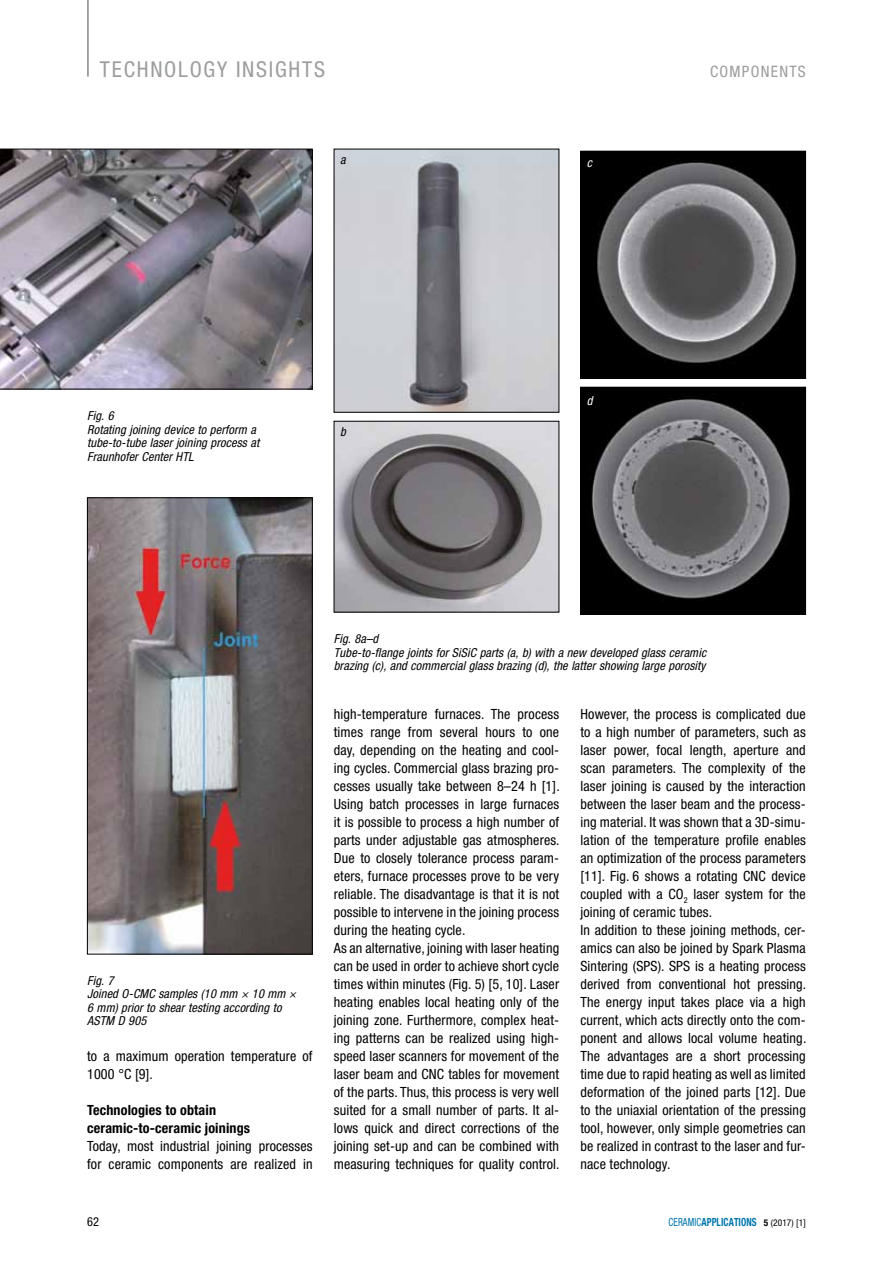
<style>
.page{position:relative;width:893px;height:1263px;background:#fff}
.page>*{position:absolute;margin:0;border:0;box-sizing:border-box;transform-origin:0 0}
.t1{font:condensed 21.9px "Helvetica Neue";letter-spacing:.08em;color:#9c9d9d}
.t2{font:condensed 15.75px "Helvetica Neue";letter-spacing:.08em;color:#9c9d9d}
.t3{font:condensed 14.1px/18px "Helvetica Neue";letter-spacing:.01em;color:#000}
.t4{font:700 condensed 14.1px/18px "Helvetica Neue";letter-spacing:.01em;color:#000}
.t5{font:italic condensed 12.3px/13.5px "Helvetica Neue";letter-spacing:.01em;color:#000}
.t6{font:condensed 12.3px "Helvetica Neue";color:#000}
.t7{font:italic condensed 12.3px "Helvetica Neue";color:#fff}
.t8{font:700 condensed 11.25px "Helvetica Neue";letter-spacing:.01em;color:#0077ae;scale:.83 1}
.s1{font-weight:400}
.s2{font-size:9.3px;color:#000}
.s3{font-weight:400;font-size:9.3px;color:#000}
</style>
<div class="page">
<hr style="left:87px;top:0;width:2px;height:77px;background:#878786">
<svg style="left:0;top:149px;width:313px;height:240px;background:#837e87"></svg>
<img style="left:89px;top:499px;width:222px;height:453px">
<div style="left:87px;top:497px;width:226px;height:457px;border:1px solid #000"></div>
<img style="left:336px;top:151px;width:221px;height:259px">
<img style="left:336px;top:423px;width:221px;height:187px">
<img style="left:582px;top:153px;width:222px;height:223px">
<div style="left:580px;top:151px;width:226px;height:227px;border:1px solid #000"></div>
<img style="left:582px;top:389px;width:222px;height:223px">
<div style="left:580px;top:387px;width:226px;height:227px;border:1px solid #000"></div>
<h1 class="t1" style="left:100px;top:56px;width:227px">TECHNOLOGY INSIGHTS</h1>
<p class="t2" style="left:710px;top:62px;width:97px">COMPONENTS</p>
<p class="t5" style="left:340px;top:153px;width:7px">a</p>
<p class="t7" style="left:587px;top:156px;width:7px">c</p>
<p class="t5" style="left:87px;top:409px;width:174px">Fig. 6<br>Rotating joining device to perform a tube-to-tube laser joining process at<br>Fraunhofer Center HTL</p>
<p class="t5" style="left:340px;top:424px;width:7px">b</p>
<p class="t7" style="left:587px;top:394px;width:7px">d</p>
<p class="t5" style="left:87px;top:973px;width:211px">Fig. 7<br>Joined O-CMC samples (10 mm × 10 mm ×<br>6 mm) prior to shear testing according to<br>ASTM D 905</p>
<p class="t3" style="left:87px;top:1046px;width:227px">to a maximum operation temperature of<br>1000 °C [9].</p>
<p class="t4" style="left:87px;top:1100px;width:165px">Technologies to obtain ceramic-to-ceramic joinings</p>
<p class="t3" style="left:87px;top:1136px;width:227px">Today, most industrial joining processes for ceramic components are realized in</p>
<p class="t5" style="left:334px;top:632px;width:374px">Fig. 8a–d<br>Tube-to-flange joints for SiSiC parts (a, b) with a new developed glass ceramic brazing (c), and commercial glass brazing (d), the latter showing large porosity</p>
<p class="t3" style="left:334px;top:704px;width:227px">high-temperature furnaces. The process times range from several hours to one day, depending on the heating and cool&shy;ing cycles. Commercial glass brazing pro&shy;cesses usually take between 8–24 h [1].<br>Using batch processes in large furnaces it is possible to process a high number of parts under adjustable gas atmospheres.<br>Due to closely tolerance process param&shy;eters, furnace processes prove to be very reliable. The disadvantage is that it is not possible to intervene in the joining process during the heating cycle.<br>As an alternative, joining with laser heating can be used in order to achieve short cycle times within minutes (Fig. 5) [5, 10]. Laser heating enables local heating only of the joining zone. Furthermore, complex heat&shy;ing patterns can be realized using high&shy;speed laser scanners for movement of the laser beam and CNC tables for movement of the parts. Thus, this process is very well suited for a small number of parts. It al&shy;lows quick and direct corrections of the joining set-up and can be combined with measuring techniques for quality control.</p>
<p class="t3" style="left:580px;top:704px;width:227px">However, the process is complicated due to a high number of parameters, such as laser power, focal length, aperture and scan parameters. The complexity of the laser joining is caused by the interaction between the laser beam and the process&shy;ing material. It was shown that a 3D-simu&shy;lation of the temperature profile enables an optimization of the process parameters [11]. Fig. 6 shows a rotating CNC device coupled with a CO<sub>2</sub> laser system for the joining of ceramic tubes.<br>In addition to these joining methods, cer&shy;amics can also be joined by Spark Plasma Sintering (SPS). SPS is a heating process derived from conventional hot pressing.<br>The energy input takes place via a high current, which acts directly onto the com&shy;ponent and allows local volume heating.<br>The advantages are a short processing time due to rapid heating as well as limited deformation of the joined parts [12]. Due to the uniaxial orientation of the pressing tool, however, only simple geometries can be realized in contrast to the laser and fur&shy;nace technology.</p>
<p class="t6" style="left:87px;top:1214px;width:14px">62</p>
<p class="t8" style="left:669px;top:1215px;width:167px"><span class="s1">CERAMIC</span>APPLICATIONS <span class="s2">5</span> <span class="s3">(2017) [1]</span></p>
</div>
